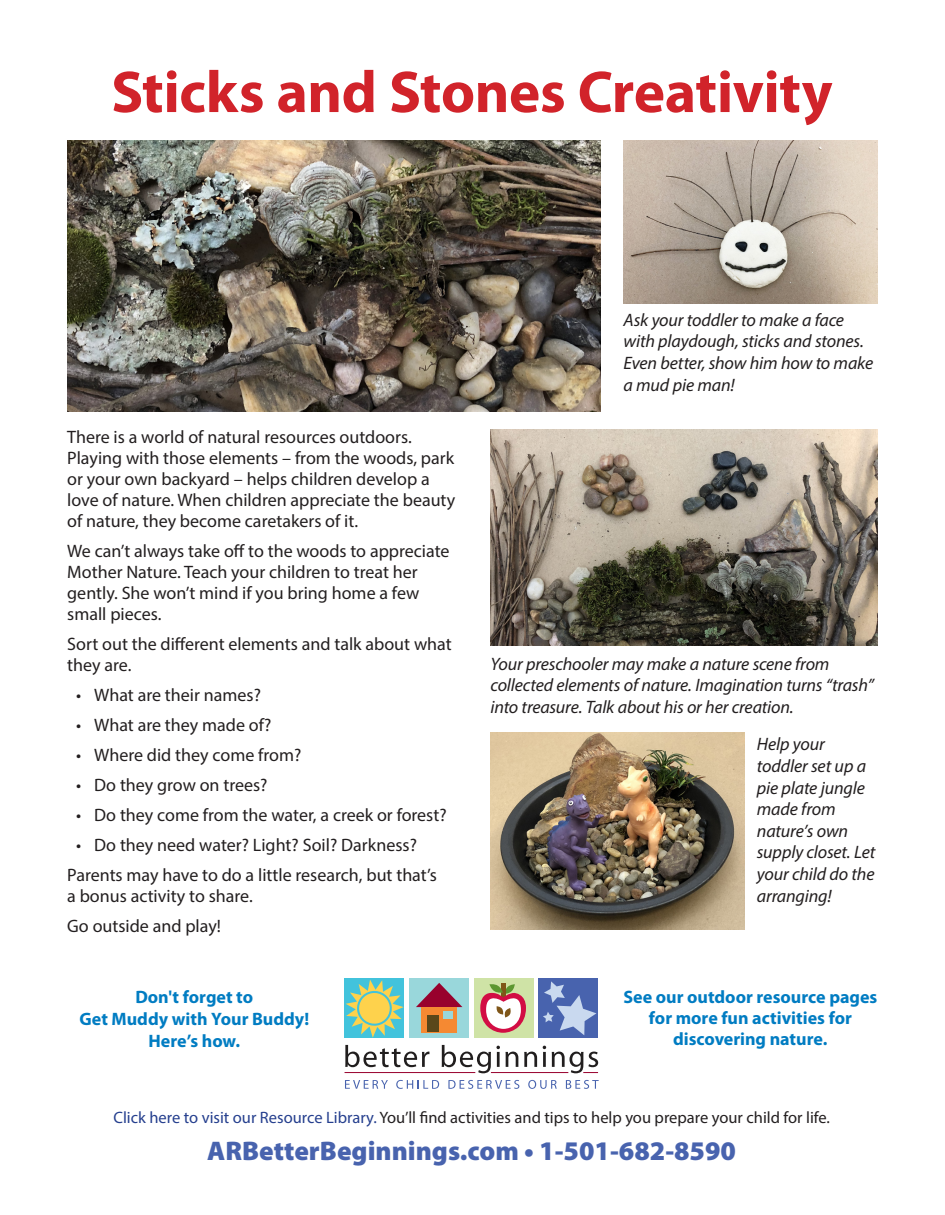
<style>
.page{position:relative;width:945px;height:1215px;background:#fff}
.page>*{position:absolute;margin:0;border:0;box-sizing:border-box;transform-origin:0 0}
.t1{font:700 59.4px "Myriad Pro";letter-spacing:-.01em;color:#d1232a}
.t2{font:900 27px "Myriad Pro";color:#4863ae}
.t3{font:18px/21px "Myriad Pro";color:#231f20}
.t4{font:italic 18px/21.6px "Myriad Pro";letter-spacing:-.01em;color:#231f20}
.t5{font:700 18px/21px "Myriad Pro";color:#007cc2;text-align:center}
.t6{font:16.5px "Myriad Pro";color:#231f20}
.s1{color:#253f8e}
</style>
<div class="page">
<div style="left:409px;top:978px;width:60px;height:60px;background:#99d7db"></div>
<div style="left:422px;top:1007px;width:35px;height:25px;background:#f58932"></div>
<div style="left:427px;top:1015px;width:12px;height:17px;background:#5a471a"></div>
<svg style="left:416px;top:983px;width:46px;height:36px"></svg>
<div style="left:474px;top:978px;width:59px;height:60px;background:#cfe3a6"></div>
<svg style="left:480px;top:983px;width:46px;height:50px"></svg>
<div style="left:345px;top:978px;width:59px;height:60px;background:#42c3dc"></div>
<svg style="left:346px;top:980px;width:58px;height:58px"></svg>
<div style="left:538px;top:978px;width:60px;height:60px;background:#4863ae"></div>
<svg style="left:543px;top:981px;width:53px;height:54px"></svg>
<svg style="left:345px;top:1045px;width:84px;height:22px"></svg>
<svg style="left:442px;top:1045px;width:58px;height:28px"></svg>
<svg style="left:506px;top:1052px;width:12px;height:15px"></svg>
<svg style="left:524px;top:1052px;width:13px;height:15px"></svg>
<hr style="left:543px;top:1052px;width:3px;height:15px;background:#211e1e">
<svg style="left:345px;top:1080px;width:43px;height:9px"></svg>
<svg style="left:396px;top:1080px;width:43px;height:9px"></svg>
<svg style="left:448px;top:1080px;width:71px;height:9px"></svg>
<svg style="left:528px;top:1080px;width:29px;height:9px"></svg>
<svg style="left:566px;top:1080px;width:33px;height:9px"></svg>
<svg style="left:552px;top:1052px;width:46px;height:21px"></svg>
<hr style="left:491px;top:1072px;width:77px;height:1px;background:#98012d">
<hr style="left:345px;top:1072px;width:130px;height:1px;background:#98012d">
<img style="left:490px;top:429px;width:388px;height:216px">
<img style="left:68px;top:140px;width:532px;height:272px">
<img style="left:624px;top:140px;width:254px;height:164px">
<img style="left:490px;top:732px;width:254px;height:197px">
<h1 class="t1" style="left:111px;top:53px;width:723px">Sticks and Stones Creativity</h1>
<p class="t3" style="left:67px;top:426px;width:389px">There is a world of natural resources outdoors.<br>Playing with those elements – from the woods, park or your own backyard – helps children develop a love of nature. When children appreciate the beauty of nature, they become caretakers of it.</p>
<p class="t3" style="left:67px;top:540px;width:384px">We can’t always take off to the woods to appreciate Mother Nature. Teach your children to treat her gently. She won’t mind if you bring home a few small pieces.</p>
<p class="t3" style="left:67px;top:633px;width:386px">Sort out the different elements and talk about what they are.</p>
<p class="t3" style="left:76px;top:684px;width:186px">• What are their names?</p>
<p class="t3" style="left:76px;top:714px;width:197px">• What are they made of?</p>
<p class="t3" style="left:76px;top:744px;width:227px">• Where did they come from?</p>
<p class="t3" style="left:76px;top:774px;width:193px">• Do they grow on trees?</p>
<p class="t3" style="left:76px;top:804px;width:372px">• Do they come from the water, a creek or forest?</p>
<p class="t3" style="left:67px;top:830px;width:371px;line-height:30px;text-align:center">• Do they need water? Light? Soil? Darkness?<br>Parents may have to do a little research, but that’s</p>
<p class="t3" style="left:67px;top:881px;width:187px;line-height:30px">a bonus activity to share.<br>Go outside and play!</p>
<p class="t5" style="left:79px;top:986px;width:231px;line-height:21.6px">Don't forget to<br>Get Muddy with Your Buddy!<br>Here’s how.</p>
<p class="t4" style="left:624px;top:309px;width:251px">Ask your toddler to make a face with playdough, sticks and stones.<br>Even better, show him how to make a mud pie man!</p>
<p class="t4" style="left:491px;top:652px;width:385px">Your preschooler may make a nature scene from collected elements of nature. Imagination turns “trash” into treasure. Talk about his or her creation.</p>
<p class="t4" style="left:757px;top:733px;width:120px">Help your toddler set up a pie plate jungle made from nature’s own supply closet. Let your child do the arranging!</p>
<p class="t5" style="left:623px;top:986px;width:255px">See our outdoor resource pages for more fun activities for discovering nature.</p>
<p class="t6" style="left:113px;top:1107px;width:718px"><span class="s1">Click here to visit our Resource Library.</span> You’ll find activities and tips to help you prepare your child for life.</p>
<h2 class="t2" style="left:207px;top:1133px;width:530px">ARBetterBeginnings.com • 1-501-682-8590</h2>
</div>
